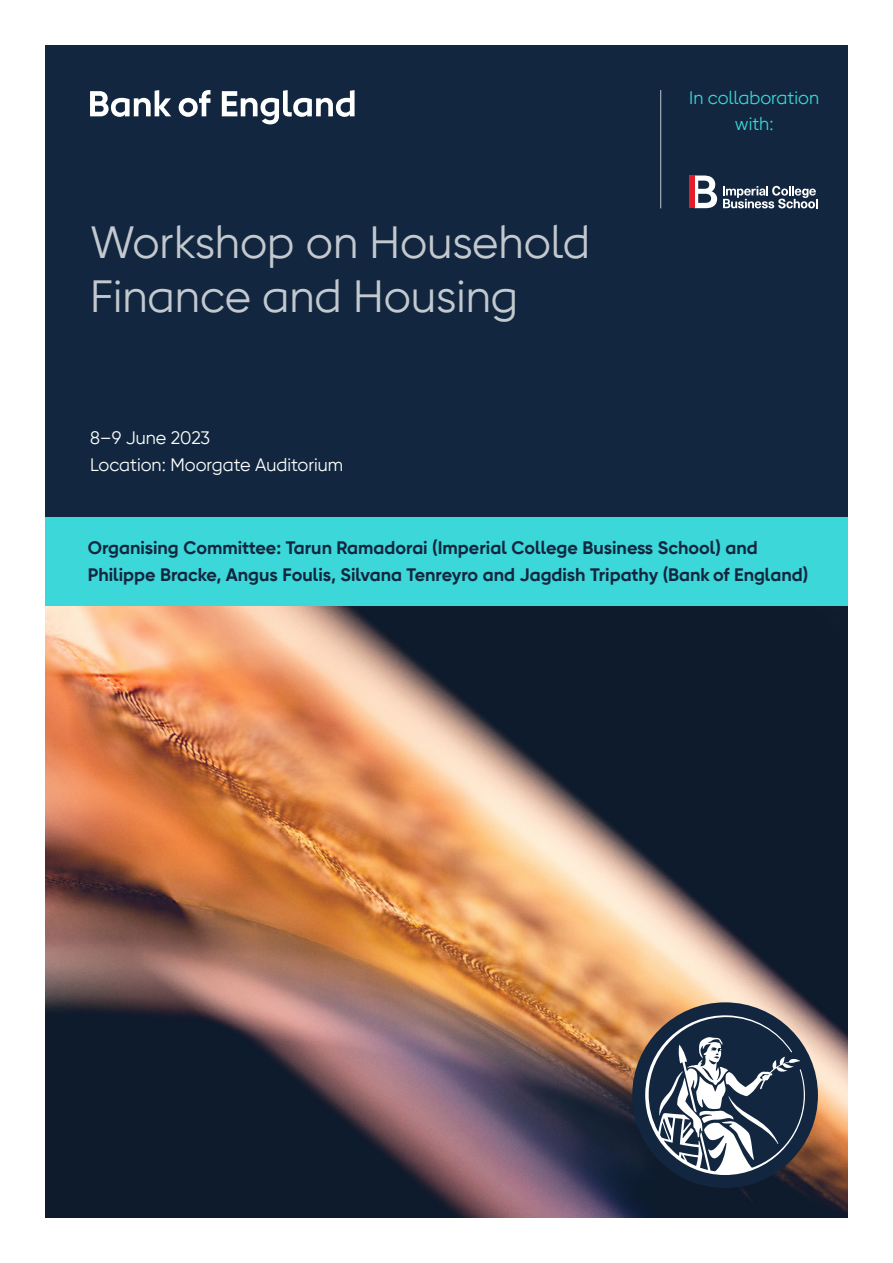
<style>
.page{position:relative;width:893px;height:1263px;background:#fff}
.page>*{position:absolute;margin:0;border:0;box-sizing:border-box;transform-origin:0 0}
.Cover_-_Title__30pt{font:45px/54px "Gilroy For BOE";color:#c4c9cf}
.Cover_-_Authors{font:700 18px/27px "Gilroy For BOE";color:#12273f}
.Cover_-_Date{font:18px "Gilroy For BOE";color:#fff}
.Abstract_-_Heading{font:18px/25.5px "Gilroy For BOE";color:#3cd7d9;text-align:center}
</style>
<div class="page">
<img style="left:45px;top:606px;width:803px;height:612px">
<div style="left:45px;top:45px;width:803px;height:473px;background:#12273f"></div>
<div style="left:632px;top:1002px;width:186px;height:186px;background:#12273f;border-radius:50%"></div>
<svg style="left:644px;top:1014px;width:161px;height:161px"></svg>
<svg style="left:90px;top:90px;width:81px;height:27px"></svg>
<svg style="left:179px;top:90px;width:31px;height:27px"></svg>
<svg style="left:222px;top:90px;width:132px;height:34px"></svg>
<hr style="left:660px;top:90px;width:1px;height:118px;background:#c4c9cf">
<svg style="left:694px;top:176px;width:23px;height:32px"></svg>
<div style="left:688px;top:176px;width:6px;height:32px;background:#e51d2a"></div>
<svg style="left:723px;top:186px;width:94px;height:22px"></svg>
<div style="left:45px;top:518px;width:803px;height:88px;background:#3cd7d9"></div>
<h1 class="Cover_-_Title__30pt" style="left:90px;top:215px;width:501px">Workshop on Household<br>Finance and Housing</h1>
<p class="Cover_-_Date" style="left:90px;top:428px;width:122px">8–9 June 2023</p>
<p class="Cover_-_Date" style="left:90px;top:455px;width:255px">Location: Moorgate Auditorium</p>
<h2 class="Abstract_-_Heading" style="left:689px;top:86px;width:131px">In collaboration with:</h2>
<p class="Cover_-_Authors" style="left:88px;top:535px;width:722px">Organising Committee: Tarun Ramadorai (Imperial College Business School) and<br>Philippe Bracke, Angus Foulis, Silvana Tenreyro and Jagdish Tripathy (Bank of England)</p>
</div>
